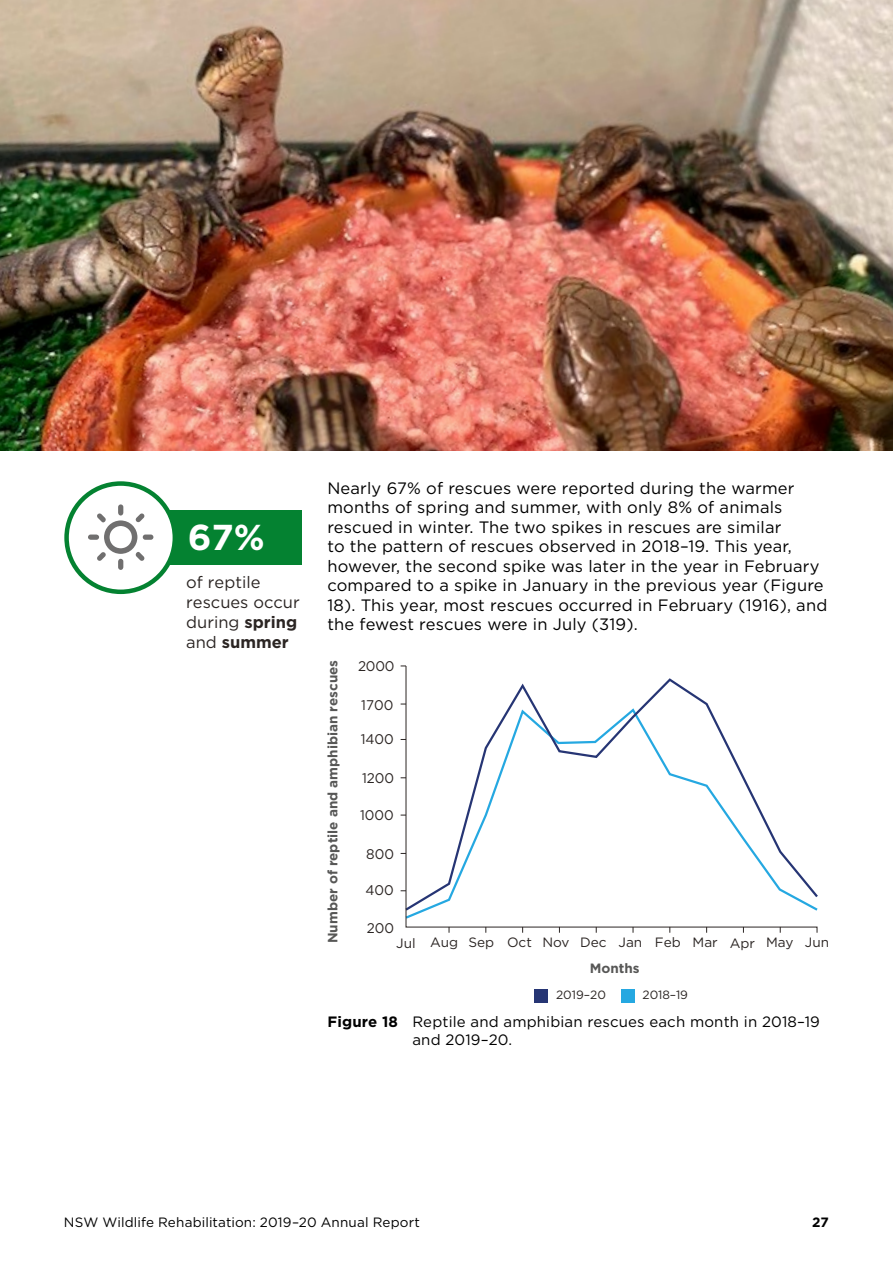
<style>
.page{position:relative;width:893px;height:1263px;background:#fff}
.page>*{position:absolute;margin:0;border:0;box-sizing:border-box;transform-origin:0 0}
.t1{font:700 36px "Gotham";color:#fff}
.Body_copy{font:16.5px/19.5px "Gotham";letter-spacing:.01em;color:#000}
.t2{font:16.5px/19.8px "Gotham";color:#2b2523}
.t3{font:15px/18px "Gotham";letter-spacing:.01em;color:#000}
.t4{font:13.95px "Gotham";color:#2b2523;scale:.96 1}
.t5{font:13.5px "Gotham";letter-spacing:.01em;color:#000}
.t6{font:700 13.5px "Gotham";color:#575756}
.t7{font:13.5px "Gotham";color:#2b2523}
.t8{font:700 13.5px "Gotham";color:#000}
.t9{font:12px "Gotham";letter-spacing:-.005em;color:#2b2523}
.s1{font-weight:700}
</style>
<div class="page">
<div style="left:106px;top:510px;width:196px;height:55px;background:#048231"></div>
<div style="left:67px;top:483px;width:108px;height:109px;background:#fff;border-radius:50%"></div>
<div style="left:64px;top:481px;width:113px;height:113px;border:4px solid #048231;border-radius:50%"></div>
<svg style="left:88px;top:504px;width:65px;height:66px"></svg>
<svg style="left:406px;top:666px;width:411px;height:267px"></svg>
<div style="left:534px;top:989px;width:14px;height:13px;background:#263574"></div>
<div style="left:621px;top:989px;width:13px;height:13px;background:#25a8e1"></div>
<img style="left:0;top:0;width:893px;height:451px">
<p class="t1" style="left:188px;top:514px;width:79px">67%</p>
<p class="t2" style="left:186px;top:572px;width:115px">of reptile rescues occur during <span class="s1">spring </span>and <span class="s1">summer</span></p>
<p class="Body_copy" style="left:327px;top:478px;width:501px">Nearly 67% of rescues were reported during the warmer months of spring and summer, with only 8% of animals rescued in winter. The two spikes in rescues are similar<br>to the pattern of rescues observed in 2018–19. This year, however, the second spike was later in the year in February compared to a spike in January in the previous year (Figure 18). This year, most rescues occurred in February (1916), and the fewest rescues were in July (319).</p>
<p class="t6" style="left:324px;top:943px;width:285px;rotate:-90deg">Number of reptile and amphibian rescues</p>
<p class="t4" style="left:358px;top:657px;width:39px">2000</p>
<p class="t4" style="left:361px;top:696px;width:35px">1700</p>
<p class="t4" style="left:361px;top:730px;width:36px">1400</p>
<p class="t4" style="left:362px;top:769px;width:35px">1200</p>
<p class="t4" style="left:360px;top:806px;width:37px">1000</p>
<p class="t4" style="left:366px;top:845px;width:30px">800</p>
<p class="t4" style="left:365px;top:881px;width:31px">400</p>
<p class="t4" style="left:367px;top:919px;width:30px">200</p>
<p class="t7" style="left:396px;top:934px;width:434px">Jul Aug Sep Oct Nov Dec Jan Feb Mar Apr May Jun</p>
<p class="t6" style="left:590px;top:960px;width:51px">Months</p>
<p class="t9" style="left:556px;top:987px;width:51px">2019–20</p>
<p class="t9" style="left:643px;top:987px;width:47px">2018–19</p>
<p class="t3" style="left:412px;top:1012px;width:409px;text-indent:-85px"><span class="s1">Figure 18</span> Reptile and amphibian rescues each month in 2018–19 and 2019–20.</p>
<p class="t5" style="left:64px;top:1213px;width:358px">NSW Wildlife Rehabilitation: 2019–20 Annual Report</p>
<p class="t8" style="left:812px;top:1213px;width:18px">27</p>
</div>
